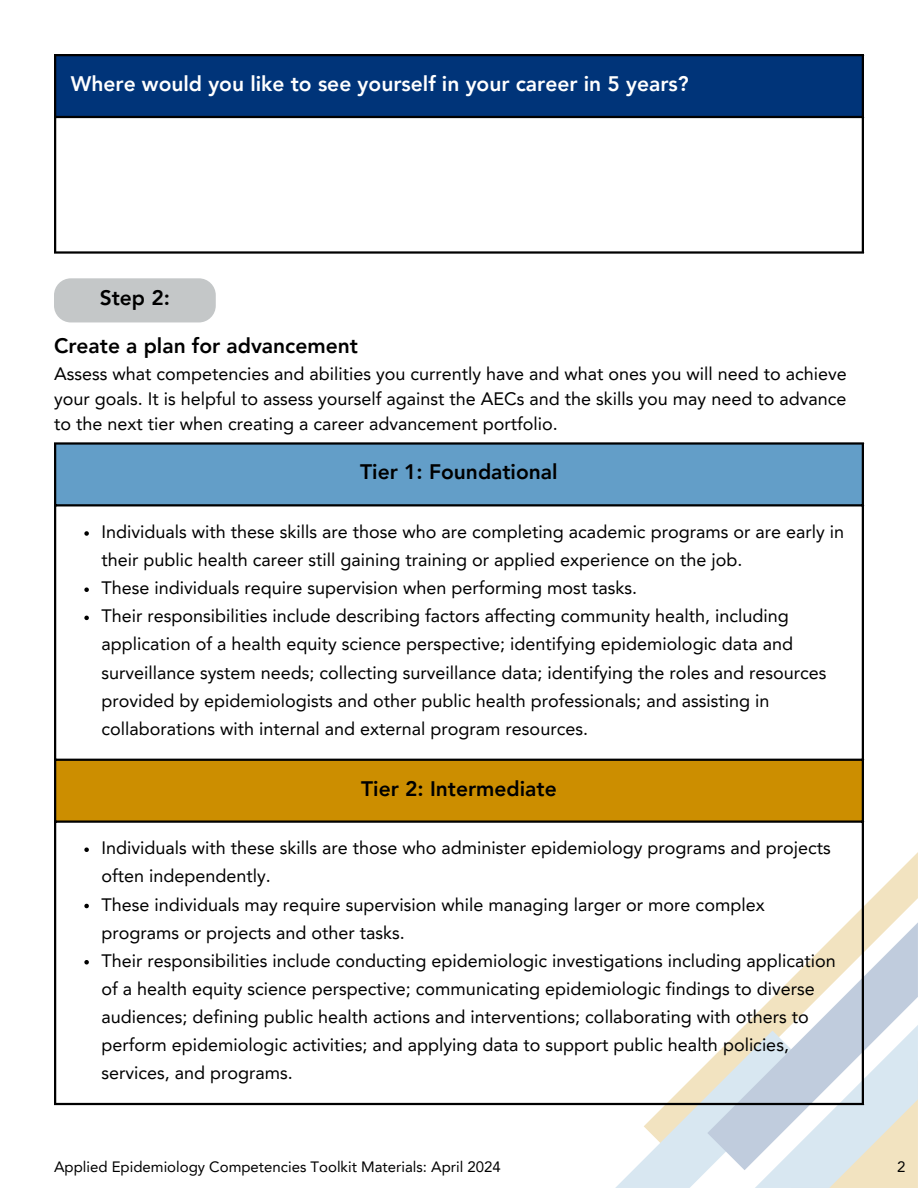
<style>
.page{position:relative;width:918px;height:1188px;background:#fff}
.page>*{position:absolute;margin:0;border:0;box-sizing:border-box;transform-origin:0 0}
.t1{font:800 21px "Avenir LT Pro";color:#000}
.t2{font:800 21px "Avenir LT Pro";color:#fff}
.t3{font:18px/28.2px "Avenir LT Pro";color:#000}
.t4{font:15px "Avenir LT Pro";color:#000}
</style>
<div class="page">
<svg style="left:848px;top:852px;width:70px;height:70px"></svg>
<svg style="left:615px;top:1063px;width:303px;height:125px"></svg>
<svg style="left:707px;top:922px;width:211px;height:248px"></svg>
<div style="left:55px;top:443px;width:808px;height:63px;background:#639ec8"></div>
<div style="left:55px;top:759px;width:808px;height:63px;background:#cc8e00"></div>
<svg style="left:84px;top:531px;width:5px;height:5px"></svg>
<svg style="left:84px;top:587px;width:5px;height:5px"></svg>
<svg style="left:84px;top:616px;width:5px;height:4px"></svg>
<svg style="left:84px;top:848px;width:5px;height:4px"></svg>
<svg style="left:84px;top:904px;width:5px;height:4px"></svg>
<svg style="left:84px;top:960px;width:5px;height:4px"></svg>
<hr style="left:54px;top:445px;width:2px;height:658px;background:#000">
<hr style="left:862px;top:445px;width:2px;height:658px;background:#000">
<hr style="left:54px;top:442px;width:810px;height:3px;background:#000">
<hr style="left:54px;top:504px;width:810px;height:2px;background:#000">
<hr style="left:54px;top:759px;width:810px;height:2px;background:#000">
<hr style="left:54px;top:821px;width:810px;height:2px;background:#000">
<hr style="left:54px;top:1103px;width:810px;height:2px;background:#000">
<div style="left:55px;top:55px;width:808px;height:62px;background:#003479"></div>
<hr style="left:54px;top:56px;width:2px;height:195px;background:#000">
<hr style="left:862px;top:56px;width:2px;height:195px;background:#000">
<hr style="left:54px;top:54px;width:810px;height:2px;background:#000">
<hr style="left:54px;top:116px;width:810px;height:2px;background:#000">
<hr style="left:54px;top:251px;width:810px;height:3px;background:#000">
<div style="left:54px;top:278px;width:162px;height:44px;background:#c4c7c8;border-radius:17px"></div>
<p class="t2" style="left:71px;top:75px;width:619px">Where would you like to see yourself in your career in 5 years?</p>
<p class="t1" style="left:100px;top:289px;width:72px">Step 2:</p>
<p class="t1" style="left:54px;top:338px;width:305px">Create a plan for advancement</p>
<p class="t3" style="left:54px;top:363px;width:794px;line-height:24.8px;text-align:justify">Assess what competencies and abilities you currently have and what ones you will need to achieve your goals. It is helpful to assess yourself against the AECs and the skills you may need to advance to the next tier when creating a career advancement portfolio.</p>
<p class="t1" style="left:360px;top:464px;width:199px">Tier 1: Foundational</p>
<p class="t3" style="left:101px;top:519px;width:744px">Individuals with these skills are those who are completing academic programs or are early in their public health career still gaining training or applied experience on the job.<br>These individuals require supervision when performing most tasks.<br>Their responsibilities include describing factors affecting community health, including application of a health equity science perspective; identifying epidemiologic data and surveillance system needs; collecting surveillance data; identifying the roles and resources provided by epidemiologists and other public health professionals; and assisting in collaborations with internal and external program resources.</p>
<p class="t1" style="left:361px;top:780px;width:197px">Tier 2: Intermediate</p>
<p class="t3" style="left:101px;top:836px;width:736px">Individuals with these skills are those who administer epidemiology programs and projects often independently.<br>These individuals may require supervision while managing larger or more complex programs or projects and other tasks.<br>Their responsibilities include conducting epidemiologic investigations including application of a health equity science perspective; communicating epidemiologic findings to diverse audiences; defining public health actions and interventions; collaborating with others to perform epidemiologic activities; and applying data to support public health policies, services, and programs.</p>
<p class="t4" style="left:54px;top:1161px;width:448px">Applied Epidemiology Competencies Toolkit Materials: April 2024</p>
<p class="t4" style="left:897px;top:1161px;width:10px">2</p>
</div>
